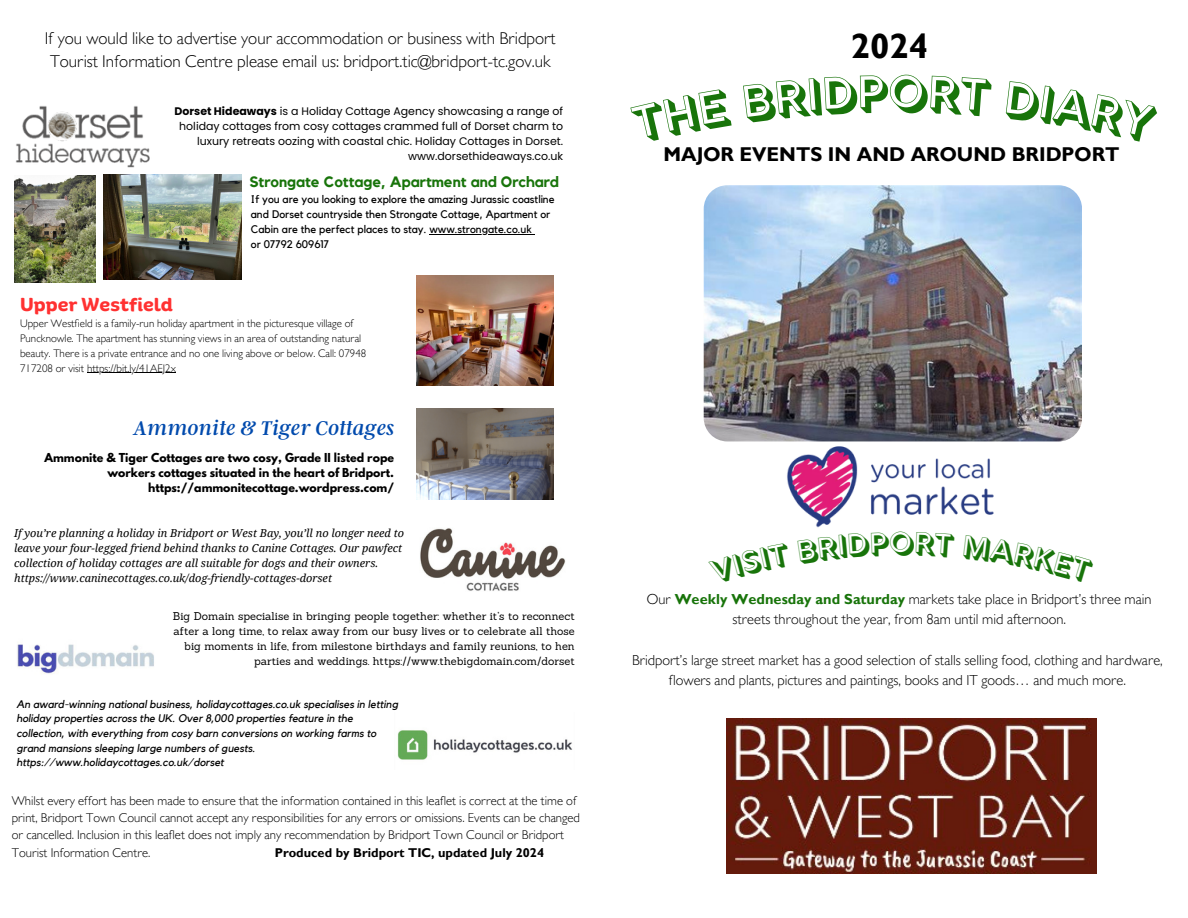
<style>
.page{position:relative;width:1188px;height:918px;background:#fff}
.page>*{position:absolute;margin:0;border:0;box-sizing:border-box;transform-origin:0 0}
.t1{font:700 34.95px "Gill Sans MT Std";color:#000}
.t2{font:31.5px "Rig Medium Fill";color:#18740a}
.t3{font:italic 21.9px "Argent CF";color:#004aad}
.t4{font:700 19.95px "Gill Sans MT Std";color:#000}
.t5{font:700 18px "Binate Display";color:#ff3131}
.t6{font:300 17.1px/23.2px "Gill Sans MT Std";color:#000;text-align:center}
.t7{font:700 15px "Kollektif";color:#18740a}
.t8{font:300 14.55px/20.2px "Gill Sans MT Std";color:#000;text-align:center}
.t9{font:300 12.75px/17.2px "Gill Sans MT Std";color:#000}
.t10{font:700 12.75px "Gill Sans MT Std";color:#000}
.t11{font:italic 10.95px/14.7px "Kollektif";color:#000}
.t12{font:italic 10.95px/15px "Noto Serif";color:#000}
.t13{font:10.95px/15px "Sanchez";color:#000;text-align:right}
.t14{font:300 10.95px/15px "Gill Sans MT Std";color:#000}
.t15{font:10.95px/15px "Poppins";color:#000;text-align:right}
.t16{font:10.95px/15px "Kollektif";color:#000}
.t17{font:700 10.95px/15px "League Spartan";color:#000;text-align:right}
.s1{font-weight:700}
.s2{font-weight:700;color:#18740a}
</style>
<div class="page">
<img style="left:704px;top:185px;width:378px;height:256px;border-radius:24px">
<img style="left:16px;top:106px;width:134px;height:62px">
<img style="left:420px;top:528px;width:146px;height:63px">
<img style="left:17px;top:644px;width:137px;height:30px">
<img style="left:397px;top:730px;width:176px;height:30px">
<img style="left:416px;top:408px;width:137px;height:92px">
<img style="left:416px;top:275px;width:137px;height:110px">
<img style="left:14px;top:175px;width:81px;height:107px">
<img style="left:104px;top:175px;width:138px;height:105px">
<img style="left:776px;top:440px;width:233px;height:88px">
<hr style="left:87px;top:373px;width:89px;height:1px;background:#000">
<hr style="left:429px;top:234px;width:103px;height:1px;background:#000">
<img style="left:726px;top:719px;width:370px;height:155px">
<p class="t6" style="left:45px;top:29px;width:513px">If you would like to advertise your accommodation or business with Bridport<br>Tourist Information Centre please email us: bridport.tic@bridport-tc.gov.uk</p>
<p class="t15" style="left:175px;top:104px;width:390px"><span class="s1">Dorset Hideaways</span> is a Holiday Cottage Agency showcasing a range of holiday cottages from cosy cottages crammed full of Dorset charm to luxury retreats oozing with coastal chic. Holiday Cottages in Dorset. www.dorsethideaways.co.uk</p>
<h3 class="t5" style="left:20px;top:288px;width:154px">Upper Westfield</h3>
<p class="t7" style="left:249px;top:175px;width:311px">Strongate Cottage, Apartment and Orchard</p>
<p class="t16" style="left:251px;top:192px;width:305px">If you are you looking to explore the amazing Jurassic coastline and Dorset countryside then Strongate Cottage, Apartment or Cabin are the perfect places to stay. www.strongate.co.uk<br>or 07792 609617</p>
<p class="t14" style="left:20px;top:317px;width:348px">Upper Westfield is a family-run holiday apartment in the picturesque village of Puncknowle. The apartment has stunning views in an area of outstanding natural beauty. There is a private entrance and no one living above or below. Call: 07948<br>717208 or visit https://bit.ly/41AEJ2x</p>
<h3 class="t3" style="left:133px;top:414px;width:262px">Ammonite &amp; Tiger Cottages</h3>
<p class="t17" style="left:45px;top:452px;width:351px">Ammonite &amp; Tiger Cottages are two cosy, Grade II listed rope workers cottages situated in the heart of Bridport. https://ammonitecottage.wordpress.com/</p>
<p class="t12" style="left:14px;top:526px;width:391px">If you’re planning a holiday in Bridport or West Bay, you’ll no longer need to leave your four-legged friend behind thanks to Canine Cottages. Our pawfect collection of holiday cottages are all suitable for dogs and their owners. https://www.caninecottages.co.uk/dog-friendly-cottages-dorset</p>
<p class="t13" style="left:173px;top:608px;width:403px">Big Domain specialise in bringing people together: whether it’s to reconnect after a long time, to relax away from our busy lives or to celebrate all those big moments in life, from milestone birthdays and family reunions, to hen parties and weddings. https://www.thebigdomain.com/dorset</p>
<p class="t11" style="left:16px;top:697px;width:383px">An award-winning national business, holidaycottages.co.uk specialises in letting holiday properties across the UK. Over 8,000 properties feature in the collection, with everything from cosy barn conversions on working farms to grand mansions sleeping large numbers of guests. https://www.holidaycottages.co.uk/dorset</p>
<p class="t9" style="left:12px;top:794px;width:570px">Whilst every effort has been made to ensure that the information contained in this leaflet is correct at the time of print, Bridport Town Council cannot accept any responsibilities for any errors or omissions. Events can be changed or cancelled. Inclusion in this leaflet does not imply any recommendation by Bridport Town Council or Bridport Tourist Information Centre.</p>
<p class="t10" style="left:275px;top:848px;width:271px">Produced by Bridport TIC, updated July 2024</p>
<p class="t1" style="left:851px;top:34px;width:79px">2024</p>
<h3 class="t4" style="left:663px;top:147px;width:458px">MAJOR EVENTS IN AND AROUND BRIDPORT</h3>
<h2 class="t2" style="left:890px;top:525px;width:26px">O</h2>
<p class="t8" style="left:647px;top:591px;width:506px">Our <span class="s2">Weekly Wednesday and Saturday</span> markets take place in Bridport’s three main streets throughout the year, from 8am until mid afternoon.</p>
<p class="t8" style="left:632px;top:652px;width:532px">Bridport’s large street market has a good selection of stalls selling food, clothing and hardware,</p>
<p class="t8" style="left:669px;top:672px;width:459px">flowers and plants, pictures and paintings, books and IT goods… and much more.</p>
</div>
